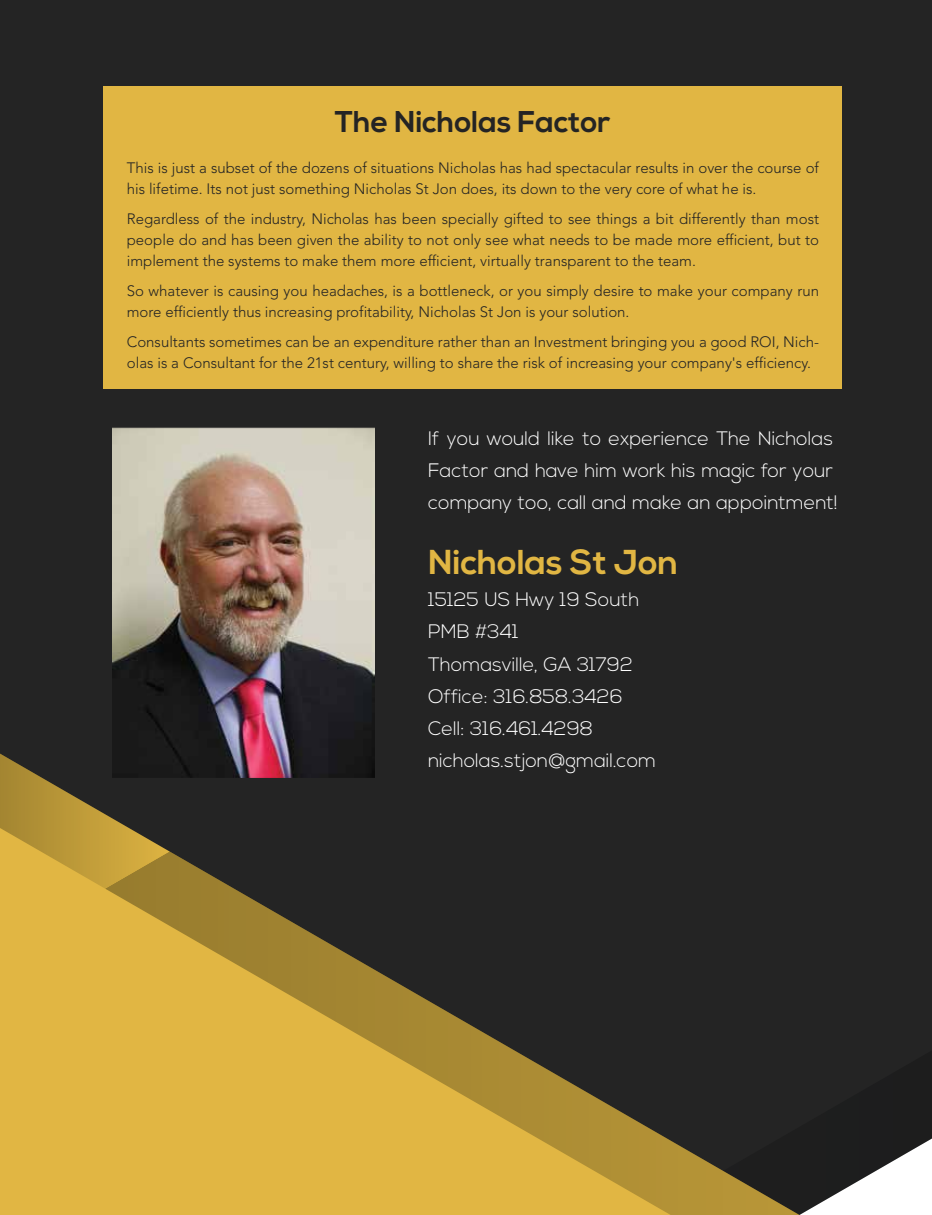
<style>
.page{position:relative;width:932px;height:1215px;background:#fff}
.page>*{position:absolute;margin:0;border:0;box-sizing:border-box;transform-origin:0 0}
.t1{font:700 34.5px "Nexa";color:#e1b643}
.t2{font:700 30px "Nexa";color:#242424}
.t3{font:300 19.5px/32.2px "Nexa";color:#fff}
.t4{font:300 15px/21px "Avenir";color:#242424}
</style>
<div class="page">
<div style="left:0;top:0;width:932px;height:653px;background:#242424"></div>
<div style="left:0;top:653px;width:932px;height:198px;background:#242424"></div>
<svg style="left:0;top:754px;width:799px;height:461px;background:#6b5b2f"></svg>
<svg style="left:105px;top:851px;width:827px;height:364px;background:#746333"></svg>
<svg style="left:0;top:733px;width:169px;height:156px;background:#836d31"></svg>
<img style="left:113px;top:427px;width:262px;height:350px">
<div style="left:104px;top:86px;width:738px;height:302px;background:#e1b643"></div>
<h2 class="t2" style="left:335px;top:104px;width:277px">The Nicholas Factor</h2>
<p class="t4" style="left:127px;top:157px;width:693px">This is just a subset of the dozens of situations Nicholas has had spectacular results in over the course of his lifetime. Its not just something Nicholas St Jon does, its down to the very core of what he is.</p>
<p class="t4" style="left:127px;top:208px;width:693px;text-align:justify">Regardless of the industry, Nicholas has been specially gifted to see things a bit differently than most people do and has been given the ability to not only see what needs to be made more efficient, but to implement the systems to make them more efficient, virtually transparent to the team.</p>
<p class="t4" style="left:127px;top:280px;width:693px">So whatever is causing you headaches, is a bottleneck, or you simply desire to make your company run more efficiently thus increasing profitability, Nicholas St Jon is your solution.</p>
<p class="t4" style="left:127px;top:331px;width:693px">Consultants sometimes can be an expenditure rather than an Investment bringing you a good ROI, Nich&shy;olas is a Consultant for the 21st century, willing to share the risk of increasing your company's efficiency.</p>
<h3 class="t3" style="left:428px;top:423px;width:411px">If you would like to experience The Nicholas<br>Factor and have him work his magic for your company too, call and make an appointment!</h3>
<h1 class="t1" style="left:428px;top:542px;width:252px">Nicholas St Jon</h1>
<h3 class="t3" style="left:428px;top:584px;width:229px">15125 US Hwy 19 South<br>PMB #341<br>Thomasville, GA 31792<br>Office: 316.858.3426<br>Cell: 316.461.4298 nicholas.stjon@gmail.com</h3>
</div>
